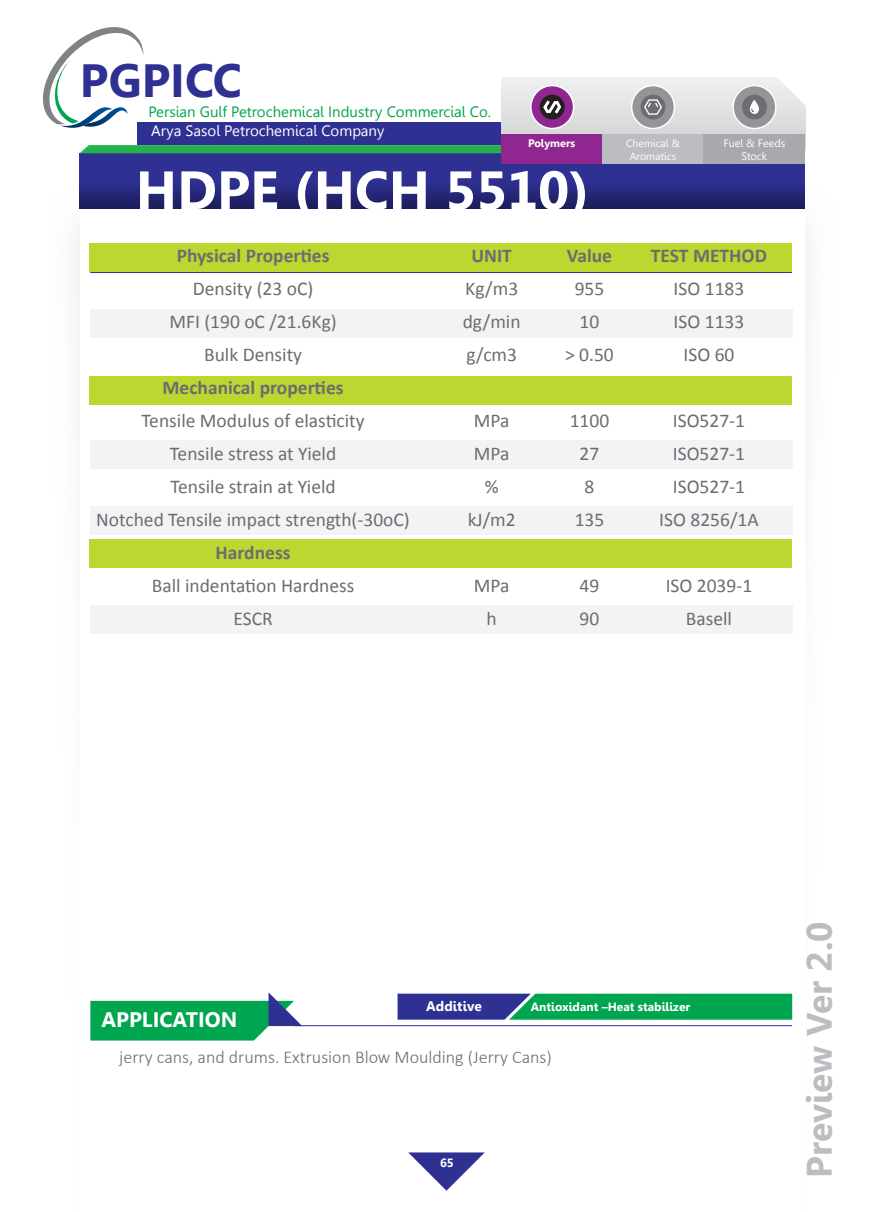
<style>
.page{position:relative;width:893px;height:1212px;background:#fff}
.page>*{position:absolute;margin:0;border:0;box-sizing:border-box;transform-origin:0 0}
.t1{font:700 54px "Gisha";color:#fff}
.t2{font:700 46.5px "Gisha";color:#2e3092}
.t3{font:700 35.25px "Gisha";color:#bcbdc0}
.t4{font:700 21px "Gisha";color:#fff}
.t5{font:19.5px "Calibri";color:#6c6d70}
.t6{font:700 19.5px "Calibri";color:#6c6d70}
.t7{font:300 18px "Calibri";color:#6c6d70}
.t8{font:15px "Gisha";color:#00a54f}
.t9{font:15px "Gisha";color:#fff}
.t10{font:700 13.8px "Gisha";color:#fff}
.t11{font:700 12px "Gisha";color:#fff}
.t12{font:10.8px/13px "Gisha";color:#fff;text-align:center}
.t13{font:700 10.8px "Gisha";color:#fff}
.t14{font:10.5px/12.6px "Gisha";color:#fff;text-align:center}
</style>
<div class="page">
<svg style="left:80px;top:153px;width:725px;height:55px;background:#2a2c83"></svg>
<svg style="left:501px;top:77px;width:304px;height:57px;background:#e3e4e5"></svg>
<div style="left:138px;top:122px;width:363px;height:23px;background:#2e3092"></div>
<svg style="left:80px;top:145px;width:421px;height:8px;background:#28b34f"></svg>
<svg style="left:408px;top:1152px;width:77px;height:39px"></svg>
<svg style="left:774px;top:77px;width:32px;height:37px"></svg>
<svg style="left:43px;top:27px;width:101px;height:104px"></svg>
<div style="left:632px;top:86px;width:42px;height:42px;background:#939598;border-radius:50%"></div>
<div style="left:631px;top:85px;width:44px;height:44px;border:1px solid #fff;border-radius:50%"></div>
<div style="left:641px;top:95px;width:24px;height:24px;background:#6c6d70;border-radius:50%"></div>
<svg style="left:643px;top:98px;width:20px;height:17px"></svg>
<div style="left:733px;top:86px;width:43px;height:42px;background:#939598;border-radius:50%"></div>
<div style="left:732px;top:85px;width:44px;height:44px;border:1px solid #fff;border-radius:50%"></div>
<div style="left:742px;top:95px;width:25px;height:24px;background:#6c6d70;border-radius:50%"></div>
<svg style="left:750px;top:100px;width:9px;height:14px"></svg>
<div style="left:531px;top:86px;width:43px;height:42px;background:#90268f;border-radius:50%"></div>
<div style="left:530px;top:85px;width:44px;height:44px;border:1px solid #fff;border-radius:50%"></div>
<svg style="left:540px;top:95px;width:25px;height:24px"></svg>
<svg style="left:541px;top:97px;width:22px;height:20px"></svg>
<div style="left:501px;top:134px;width:101px;height:29px;background:#90268f"></div>
<div style="left:602px;top:134px;width:102px;height:29px;background:#bcbdc0"></div>
<div style="left:704px;top:134px;width:101px;height:29px;background:#a8a9ad"></div>
<div style="left:90px;top:244px;width:702px;height:28px;background:#bed630"></div>
<div style="left:90px;top:376px;width:702px;height:28px;background:#bed630"></div>
<div style="left:90px;top:539px;width:702px;height:29px;background:#bed630"></div>
<div style="left:90px;top:309px;width:702px;height:29px;background:#f2f3f4"></div>
<div style="left:90px;top:440px;width:702px;height:28px;background:#f2f3f4"></div>
<div style="left:90px;top:506px;width:702px;height:28px;background:#f2f3f4"></div>
<div style="left:90px;top:605px;width:702px;height:29px;background:#f2f3f4"></div>
<hr style="left:90px;top:272px;width:702px;height:1px;background:#2e3092">
<hr style="left:294px;top:1025px;width:498px;height:1px;background:#2e3092">
<svg style="left:90px;top:992px;width:212px;height:48px"></svg>
<svg style="left:398px;top:994px;width:394px;height:26px;background:#138367"></svg>
<h2 class="t2" style="left:80px;top:54px;width:163px">PGPICC</h2>
<p class="t8" style="left:148px;top:103px;width:344px">Persian Gulf Petrochemical Industry Commercial Co.</p>
<p class="t9" style="left:151px;top:122px;width:235px">Arya Sasol Petrochemical Company</p>
<p class="t13" style="left:528px;top:137px;width:49px">Polymers</p>
<p class="t14" style="left:626px;top:137px;width:55px">Chemical &amp;<br>Aromatics</p>
<p class="t12" style="left:723px;top:137px;width:63px">Fuel &amp; Feeds<br>Stock</p>
<p class="t1" style="left:136px;top:159px;width:455px">HDPE (HCH 5510)</p>
<p class="t6" style="left:177px;top:243px;width:154px">Physical Properties</p>
<p class="t5" style="left:193px;top:277px;width:122px">Density (23 oC)</p>
<p class="t5" style="left:169px;top:310px;width:169px">MFI (190 oC /21.6Kg)</p>
<p class="t5" style="left:204px;top:343px;width:99px">Bulk Density</p>
<p class="t6" style="left:163px;top:375px;width:183px">Mechanical properties</p>
<p class="t5" style="left:142px;top:409px;width:225px">Tensile Modulus of elasticity</p>
<p class="t5" style="left:170px;top:442px;width:168px">Tensile stress at Yield</p>
<p class="t5" style="left:170px;top:475px;width:167px">Tensile strain at Yield</p>
<p class="t5" style="left:96px;top:508px;width:315px">Notched Tensile impact strength(-30oC)</p>
<p class="t6" style="left:216px;top:540px;width:76px">Hardness</p>
<p class="t5" style="left:152px;top:574px;width:204px">Ball indentation Hardness</p>
<p class="t5" style="left:233px;top:607px;width:41px">ESCR</p>
<p class="t6" style="left:567px;top:243px;width:47px">Value</p>
<p class="t5" style="left:575px;top:277px;width:31px">955</p>
<p class="t5" style="left:580px;top:310px;width:21px">10</p>
<p class="t5" style="left:565px;top:343px;width:50px">&gt; 0.50</p>
<p class="t6" style="left:651px;top:243px;width:118px">TEST METHOD</p>
<p class="t5" style="left:674px;top:277px;width:72px">ISO 1183</p>
<p class="t5" style="left:674px;top:310px;width:72px">ISO 1133</p>
<p class="t5" style="left:683px;top:343px;width:52px">ISO 60</p>
<p class="t6" style="left:471px;top:243px;width:42px">UNIT</p>
<p class="t5" style="left:465px;top:277px;width:54px">Kg/m3</p>
<p class="t5" style="left:463px;top:310px;width:59px">dg/min</p>
<p class="t5" style="left:466px;top:343px;width:52px">g/cm3</p>
<p class="t5" style="left:570px;top:409px;width:41px">1100</p>
<p class="t5" style="left:580px;top:442px;width:21px">27</p>
<p class="t5" style="left:585px;top:475px;width:11px">8</p>
<p class="t5" style="left:575px;top:508px;width:31px">135</p>
<p class="t5" style="left:673px;top:409px;width:74px">ISO527-1</p>
<p class="t5" style="left:673px;top:442px;width:74px">ISO527-1</p>
<p class="t5" style="left:673px;top:475px;width:74px">ISO527-1</p>
<p class="t5" style="left:659px;top:508px;width:101px">ISO 8256/1A</p>
<p class="t5" style="left:474px;top:409px;width:37px">MPa</p>
<p class="t5" style="left:474px;top:442px;width:37px">MPa</p>
<p class="t5" style="left:485px;top:475px;width:15px">%</p>
<p class="t5" style="left:468px;top:508px;width:50px">kJ/m2</p>
<p class="t5" style="left:580px;top:574px;width:21px">49</p>
<p class="t5" style="left:580px;top:607px;width:21px">90</p>
<p class="t5" style="left:666px;top:574px;width:88px">ISO 2039-1</p>
<p class="t5" style="left:686px;top:607px;width:48px">Basell</p>
<p class="t5" style="left:474px;top:574px;width:37px">MPa</p>
<p class="t5" style="left:487px;top:607px;width:12px">h</p>
<p class="t4" style="left:101px;top:1008px;width:137px">APPLICATION</p>
<p class="t10" style="left:426px;top:998px;width:57px">Additive</p>
<p class="t11" style="left:531px;top:999px;width:161px">Antioxidant –Heat stabilizer</p>
<p class="t7" style="left:119px;top:1046px;width:434px">jerry cans, and drums. Extrusion Blow Moulding (Jerry Cans)</p>
<p class="t11" style="left:440px;top:1156px;width:15px">65</p>
<h3 class="t3" style="left:799px;top:1178px;width:258px;rotate:-90deg">Preview Ver 2.0</h3>
</div>
